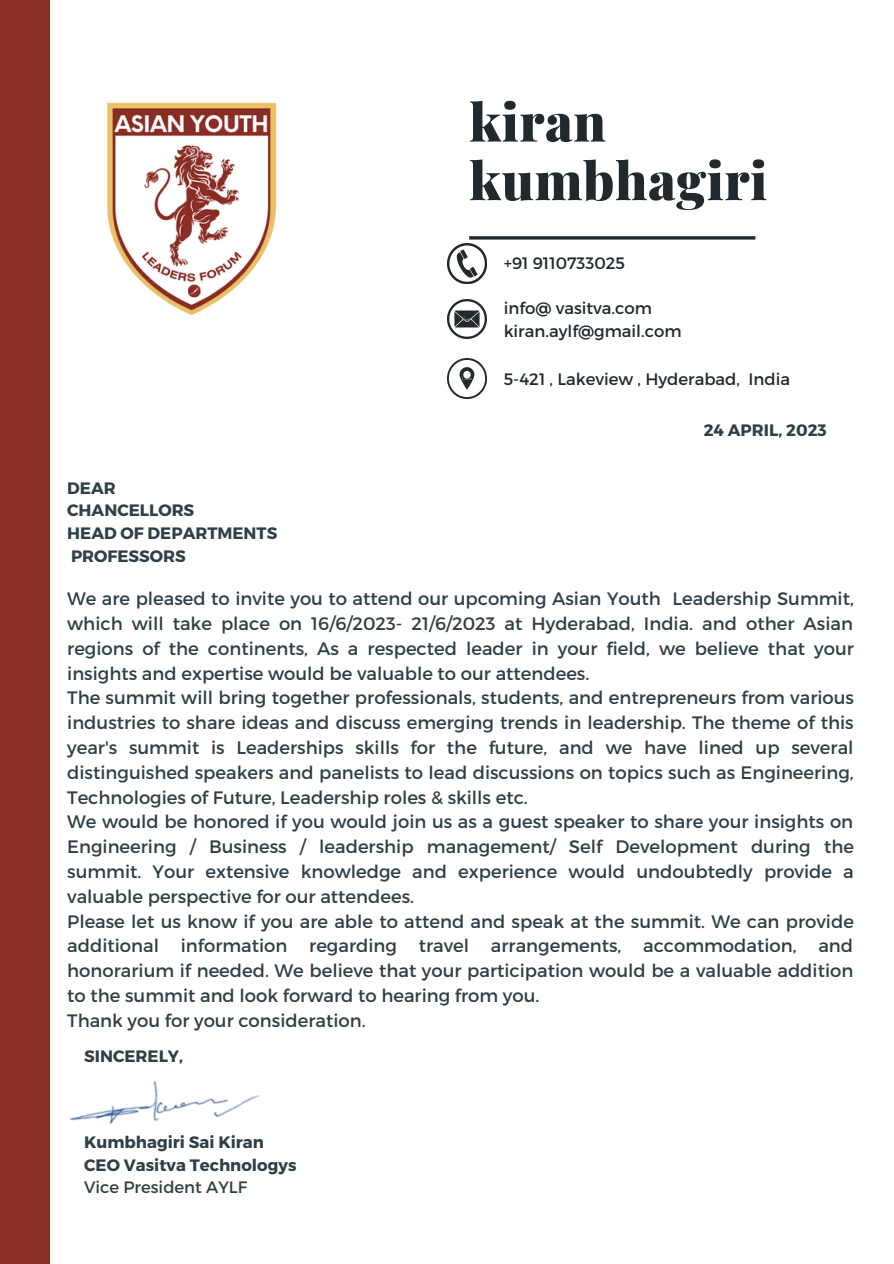
<style>
.page{position:relative;width:894px;height:1264px;background:#fff}
.page>*{position:absolute;margin:0;border:0;box-sizing:border-box;transform-origin:0 0}
.t1{font:900 52.2px/58.5px "Playfair Display";letter-spacing:.01em;color:#21292d}
.t2{font:18px/24.8px "Montserrat";color:#2f3f48}
.t3{font:700 16.5px/22.5px "Montserrat";color:#2f3f48}
.t4{font:16.5px/22.5px "Montserrat";color:#21292d}
.t5{font:16.5px "Montserrat";color:#2f3f48}
</style>
<div class="page">
<div style="left:0;top:0;width:50px;height:1263px;background:#8a2d23"></div>
<img style="left:69px;top:1081px;width:190px;height:43px">
<img style="left:31px;top:78px;width:320px;height:320px;border-radius:50%">
<img style="left:447px;top:299px;width:39px;height:40px">
<img style="left:447px;top:244px;width:39px;height:39px">
<img style="left:447px;top:359px;width:39px;height:39px">
<hr style="left:469px;top:236px;width:286px;height:3px;background:#21292d">
<h1 class="t1" style="left:469px;top:91px;width:299px">kiran kumbhagiri</h1>
<p class="t3" style="left:67px;top:476px;width:211px">DEAR<br>CHANCELLORS<br>HEAD OF DEPARTMENTS<br>PROFESSORS</p>
<p class="t4" style="left:503px;top:251px;width:123px">+91 9110733025</p>
<p class="t4" style="left:503px;top:296px;width:179px">info@ vasitva.com kiran.aylf@gmail.com</p>
<p class="t4" style="left:503px;top:367px;width:288px">5-421 , Lakeview , Hyderabad, India</p>
<p class="t3" style="left:703px;top:418px;width:124px">24 APRIL, 2023</p>
<p class="t2" style="left:67px;top:585px;width:788px">We are pleased to invite you to attend our upcoming Asian Youth Leadership Summit, which will take place on 16/6/2023- 21/6/2023 at Hyderabad, India. and other Asian regions of the continents, As a respected leader in your field, we believe that your insights and expertise would be valuable to our attendees.<br>The summit will bring together professionals, students, and entrepreneurs from various industries to share ideas and discuss emerging trends in leadership. The theme of this year's summit is Leaderships skills for the future, and we have lined up several distinguished speakers and panelists to lead discussions on topics such as Engineering, Technologies of Future, Leadership roles &amp; skills etc.<br>We would be honored if you would join us as a guest speaker to share your insights on Engineering / Business / leadership management/ Self Development during the summit. Your extensive knowledge and experience would undoubtedly provide a valuable perspective for our attendees.<br>Please let us know if you are able to attend and speak at the summit. We can provide additional information regarding travel arrangements, accommodation, and honorarium if needed. We believe that your participation would be a valuable addition to the summit and look forward to hearing from you.<br>Thank you for your consideration.</p>
<p class="t3" style="left:84px;top:1044px;width:100px">SINCERELY,</p>
<p class="t3" style="left:84px;top:1130px;width:214px">Kumbhagiri Sai Kiran<br>CEO Vasitva Technologys</p>
<p class="t5" style="left:84px;top:1176px;width:164px">Vice President AYLF</p>
</div>
